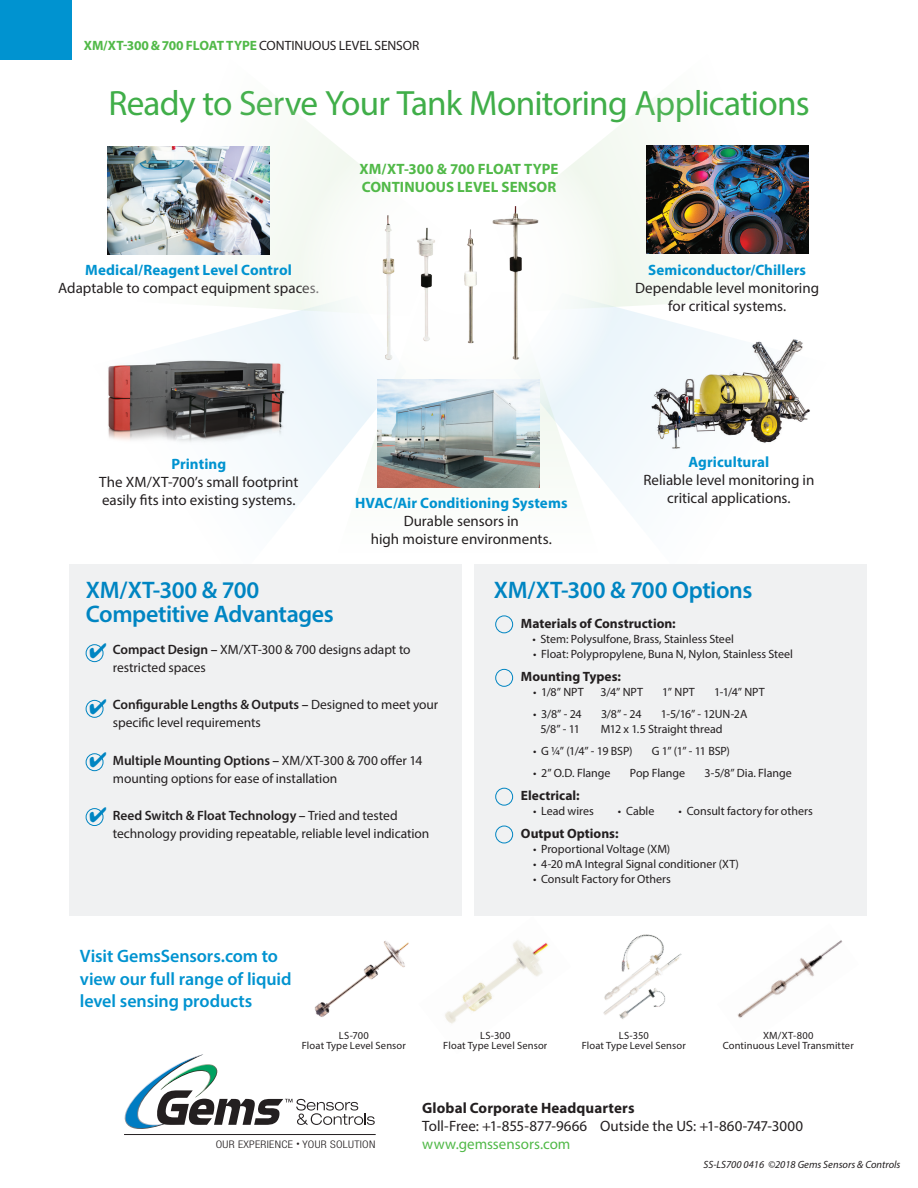
<style>
.page{position:relative;width:918px;height:1188px;background:#fff}
.page>*{position:absolute;margin:0;border:0;box-sizing:border-box;transform-origin:0 0}
.t1{font:35.25px "Myriad Pro";letter-spacing:-.02em;color:#40ae49}
.t2{font:600 24px/24px "Myriad Pro";letter-spacing:-.015em;color:#0085c2}
.t3{font:600 18px/22.5px "Myriad Pro";letter-spacing:-.005em;color:#0093d0}
.t4{font:15px/18px "Myriad Pro";color:#231f20;text-align:center}
.t5{font:700 15px "Myriad Pro";letter-spacing:.005em;color:#0093d0}
.t6{font:700 15px "Myriad Pro";letter-spacing:.005em;color:#51b948}
.t7{font:700 15px "Myriad Pro";letter-spacing:.005em;color:#231f20}
.t8{font:15px "Myriad Pro";color:#51b948}
.t9{font:13.5px/18px "Myriad Pro";letter-spacing:-.005em;color:#231f20}
.t10{font:700 13.5px "Myriad Pro";color:#231f20}
.t11{font:700 13.5px "Myriad Pro";letter-spacing:-.01em;color:#51b948}
.t12{font:12px "Myriad Pro";letter-spacing:-.005em;color:#231f20}
.t13{font:10.5px "Myriad Pro";letter-spacing:.015em;color:#231f20}
.t14{font:italic 10.5px "Myriad Pro";color:#231f20}
.t15{font:300 condensed 10.5px "Helvetica Neue LT Std";letter-spacing:.025em;color:#231f20;scale:1.12 1}
.s1{font-weight:400;color:#231f20}
.s2{font-weight:700;color:#0093d0}
.s3{font-weight:600}
</style>
<div class="page">
<svg style="left:124px;top:1054px;width:251px;height:75px"></svg>
<hr style="left:124px;top:1134px;width:252px;height:1px;background:#231f20">
<div style="left:0;top:0;width:72px;height:59px;background:#0093d0"></div>
<svg style="left:599px;top:311px;width:120px;height:191px;fill:#f2f8fc"></svg>
<svg style="left:192px;top:316px;width:145px;height:188px;fill:#f4f9fc"></svg>
<svg style="left:135px;top:123px;width:216px;height:193px;fill:#f8fbf6"></svg>
<svg style="left:572px;top:118px;width:230px;height:193px;fill:#f7fbf6"></svg>
<img style="left:445px;top:940px;width:104px;height:84px">
<svg style="left:337px;top:354px;width:262px;height:134px;fill:#f4f9fb"></svg>
<div style="left:475px;top:564px;width:392px;height:352px;background:#f0f1f2"></div>
<div style="left:69px;top:564px;width:393px;height:352px;background:#f0f1f2"></div>
<div style="left:86px;top:644px;width:17px;height:18px;border:1px solid #0085c2;border-radius:50%"></div>
<div style="left:86px;top:700px;width:17px;height:18px;border:1px solid #0085c2;border-radius:50%"></div>
<div style="left:86px;top:753px;width:17px;height:18px;border:1px solid #0085c2;border-radius:50%"></div>
<div style="left:86px;top:808px;width:17px;height:18px;border:1px solid #0085c2;border-radius:50%"></div>
<div style="left:495px;top:616px;width:18px;height:17px;border:1px solid #0085c2;border-radius:50%"></div>
<div style="left:495px;top:669px;width:18px;height:18px;border:1px solid #0085c2;border-radius:50%"></div>
<div style="left:495px;top:788px;width:18px;height:18px;border:1px solid #0085c2;border-radius:50%"></div>
<div style="left:297px;top:118px;width:321px;height:319px;background:#fff;border-radius:50%"></div>
<div style="left:495px;top:826px;width:18px;height:17px;border:1px solid #0085c2;border-radius:50%"></div>
<img style="left:314px;top:941px;width:95px;height:76px">
<img style="left:108px;top:147px;width:162px;height:108px">
<div style="left:647px;top:335px;width:164px;height:117px;background:#f4f9fc"></div>
<img style="left:651px;top:339px;width:159px;height:110px">
<img style="left:382px;top:206px;width:157px;height:154px">
<img style="left:378px;top:380px;width:162px;height:108px">
<div style="left:94px;top:343px;width:212px;height:120px;background:#fff"></div>
<img style="left:108px;top:357px;width:198px;height:91px">
<img style="left:646px;top:146px;width:162px;height:108px">
<img style="left:737px;top:940px;width:106px;height:78px">
<img style="left:603px;top:934px;width:79px;height:85px">
<svg style="left:90px;top:644px;width:14px;height:15px"></svg>
<svg style="left:90px;top:699px;width:14px;height:15px"></svg>
<svg style="left:90px;top:753px;width:14px;height:15px"></svg>
<svg style="left:90px;top:808px;width:14px;height:15px"></svg>
<p class="t11" style="left:84px;top:36px;width:337px">XM/XT-300 &amp; 700 FLOAT TYPE <span class="s1">CONTINUOUS LEVEL SENSOR</span></p>
<p class="t1" style="left:108px;top:81px;width:703px">Ready to Serve Your Tank Monitoring Applications</p>
<p class="t4" style="left:58px;top:261px;width:262px"><span class="s2">Medical/Reagent Level Control<br></span>Adaptable to compact equipment spaces.</p>
<p class="t6" style="left:360px;top:159px;width:200px">XM/XT-300 &amp; 700 FLOAT TYPE</p>
<p class="t6" style="left:362px;top:177px;width:196px">CONTINUOUS LEVEL SENSOR</p>
<p class="t5" style="left:171px;top:454px;width:56px">Printing</p>
<p class="t4" style="left:99px;top:473px;width:201px;text-align:left">The XM/XT-700’s small footprint easily fits into existing systems.</p>
<p class="t5" style="left:355px;top:493px;width:214px">HVAC/Air Conditioning Systems</p>
<p class="t4" style="left:371px;top:511px;width:182px">Durable sensors in<br>high moisture environments.</p>
<p class="t5" style="left:648px;top:260px;width:159px">Semiconductor/Chillers</p>
<p class="t4" style="left:635px;top:279px;width:185px">Dependable level monitoring for critical systems.</p>
<p class="t4" style="left:643px;top:453px;width:172px"><span class="s2">Agricultural<br></span>Reliable level monitoring in critical applications.</p>
<p class="t2" style="left:86px;top:578px;width:250px">XM/XT-300 &amp; 700<br>Competitive Advantages</p>
<p class="t9" style="left:113px;top:640px;width:299px"><span class="s3">Compact Design –</span> XM/XT-300 &amp; 700 designs adapt to restricted spaces</p>
<p class="t9" style="left:113px;top:695px;width:327px"><span class="s3">Configurable Lengths &amp; Outputs –</span> Designed to meet your specific level requirements</p>
<p class="t9" style="left:113px;top:751px;width:311px"><span class="s3">Multiple Mounting Options –</span> XM/XT-300 &amp; 700 offer 14 mounting options for ease of installation</p>
<p class="t9" style="left:113px;top:806px;width:318px"><span class="s3">Reed Switch &amp; Float Technology –</span> Tried and tested technology providing repeatable, reliable level indication</p>
<p class="t3" style="left:80px;top:945px;width:213px">Visit GemsSensors.com to view our full range of liquid level sensing products</p>
<p class="t2" style="left:494px;top:578px;width:260px">XM/XT-300 &amp; 700 Options</p>
<p class="t10" style="left:521px;top:615px;width:156px">Materials of Construction:</p>
<p class="t12" style="left:532px;top:632px;width:203px">• Stem: Polysulfone, Brass, Stainless Steel</p>
<p class="t12" style="left:533px;top:647px;width:261px">• Float: Polypropylene, Buna N, Nylon, Stainless Steel</p>
<p class="t10" style="left:521px;top:668px;width:102px">Mounting Types:</p>
<p class="t12" style="left:533px;top:685px;width:52px">• 1/8” NPT</p>
<p class="t12" style="left:601px;top:685px;width:44px">3/4” NPT</p>
<p class="t12" style="left:662px;top:685px;width:34px">1” NPT</p>
<p class="t12" style="left:714px;top:685px;width:52px">1-1/4” NPT</p>
<p class="t12" style="left:533px;top:707px;width:50px">• 3/8” - 24</p>
<p class="t12" style="left:601px;top:707px;width:42px">3/8” - 24</p>
<p class="t12" style="left:661px;top:707px;width:88px">1-5/16” - 12UN-2A</p>
<p class="t12" style="left:540px;top:722px;width:41px">5/8” - 11</p>
<p class="t12" style="left:601px;top:722px;width:123px">M12 x 1.5 Straight thread</p>
<p class="t12" style="left:533px;top:744px;width:101px">• G ¼” (1/4” - 19 BSP)</p>
<p class="t12" style="left:652px;top:744px;width:80px">G 1” (1” - 11 BSP)</p>
<p class="t12" style="left:533px;top:765px;width:79px">• 2” O.D. Flange</p>
<p class="t12" style="left:630px;top:765px;width:57px">Pop Flange</p>
<p class="t12" style="left:705px;top:765px;width:89px">3-5/8” Dia. Flange</p>
<p class="t10" style="left:521px;top:787px;width:60px">Electrical:</p>
<p class="t12" style="left:533px;top:804px;width:62px">• Lead wires</p>
<p class="t12" style="left:618px;top:804px;width:38px">• Cable</p>
<p class="t12" style="left:679px;top:804px;width:136px">• Consult factory for others</p>
<p class="t10" style="left:521px;top:825px;width:99px">Output Options:</p>
<p class="t12" style="left:533px;top:842px;width:139px">• Proportional Voltage (XM)</p>
<p class="t12" style="left:533px;top:857px;width:207px">• 4-20 mA Integral Signal conditioner (XT)</p>
<p class="t12" style="left:533px;top:872px;width:139px">• Consult Factory for Others</p>
<p class="t13" style="left:339px;top:1029px;width:31px">LS-700</p>
<p class="t13" style="left:302px;top:1039px;width:106px">Float Type Level Sensor</p>
<p class="t13" style="left:480px;top:1029px;width:32px">LS-300</p>
<p class="t13" style="left:443px;top:1039px;width:106px">Float Type Level Sensor</p>
<p class="t13" style="left:619px;top:1029px;width:32px">LS-350</p>
<p class="t13" style="left:582px;top:1039px;width:106px">Float Type Level Sensor</p>
<p class="t13" style="left:763px;top:1029px;width:52px">XM/XT-800</p>
<p class="t13" style="left:723px;top:1039px;width:133px">Continuous Level Transmitter</p>
<p class="t15" style="left:216px;top:1138px;width:144px">OUR EXPERIENCE <sup>•</sup> YOUR SOLUTION</p>
<p class="t7" style="left:422px;top:1098px;width:214px">Global Corporate Headquarters</p>
<p class="t4" style="left:422px;top:1116px;width:382px">Toll-Free: +1-855-877-9666 Outside the US: +1-860-747-3000</p>
<p class="t8" style="left:422px;top:1134px;width:150px">www.gemssensors.com</p>
<p class="t14" style="left:704px;top:1158px;width:198px">SS-LS700 0416 ©2018 Gems Sensors &amp; Controls</p>
</div>
